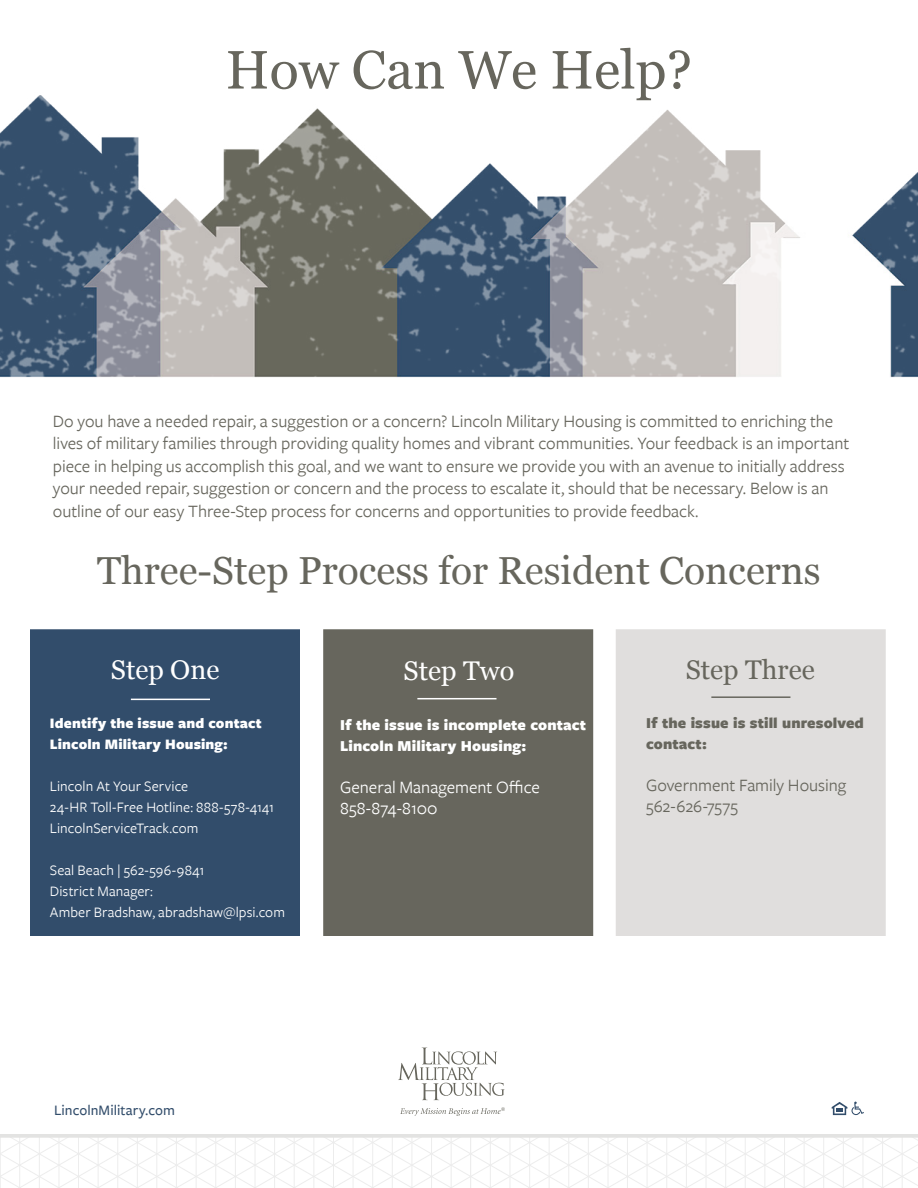
<style>
.page{position:relative;width:918px;height:1188px;background:#fff}
.page>*{position:absolute;margin:0;border:0;box-sizing:border-box;transform-origin:0 0}
.t1{font:54px "Georgia";color:#67665d}
.t2{font:39px "Georgia";color:#67665d}
.t3{font:27px "Georgia";color:#fff}
.t4{font:27px "Georgia";color:#67665d}
.t5{font:18px/22.5px "Freight Sans";color:#67665d}
.t6{font:18px "Freight Sans";color:#fff}
.t7{font:900 15.75px/21px "Freight Sans";letter-spacing:.01em;color:#fff}
.t8{font:900 15.75px/21px "Freight Sans";letter-spacing:.01em;color:#67665d}
.t9{font:15px "Freight Sans";letter-spacing:.005em;color:#fff}
.t10{font:900 15px/21px "Freight Sans";letter-spacing:.01em;color:#fff}
.t11{font:500 15px "Freight Sans";letter-spacing:.005em;color:#324d6b}
</style>
<div class="page">
<svg style="left:832px;top:1102px;width:32px;height:13px"></svg>
<svg style="left:398px;top:1048px;width:107px;height:52px"></svg>
<svg style="left:400px;top:1107px;width:105px;height:9px"></svg>
<svg style="left:0;top:1138px;width:917px;height:50px"></svg>
<hr style="left:471px;top:1138px;width:1px;height:50px;background:#cbcbcb">
<hr style="left:510px;top:1138px;width:1px;height:50px;background:#cbcbcb">
<hr style="left:549px;top:1138px;width:1px;height:50px;background:#cbcbcb">
<hr style="left:588px;top:1138px;width:1px;height:50px;background:#cbcbcb">
<hr style="left:627px;top:1138px;width:1px;height:50px;background:#cbcbcb">
<hr style="left:666px;top:1138px;width:1px;height:50px;background:#cbcbcb">
<hr style="left:784px;top:1138px;width:1px;height:50px;background:#cbcbcb">
<hr style="left:902px;top:1138px;width:1px;height:50px;background:#cbcbcb">
<hr style="left:862px;top:1138px;width:1px;height:50px;background:#cbcbcb">
<hr style="left:823px;top:1138px;width:1px;height:50px;background:#cbcbcb">
<hr style="left:706px;top:1138px;width:1px;height:50px;background:#cbcbcb">
<hr style="left:745px;top:1138px;width:1px;height:50px;background:#cbcbcb">
<hr style="left:490px;top:1138px;width:1px;height:50px;background:#cbcbcb">
<hr style="left:529px;top:1138px;width:1px;height:50px;background:#cbcbcb">
<hr style="left:568px;top:1138px;width:1px;height:50px;background:#cbcbcb">
<hr style="left:608px;top:1138px;width:1px;height:50px;background:#cbcbcb">
<hr style="left:647px;top:1138px;width:1px;height:50px;background:#cbcbcb">
<hr style="left:686px;top:1138px;width:1px;height:50px;background:#cbcbcb">
<hr style="left:804px;top:1138px;width:1px;height:50px;background:#cbcbcb">
<hr style="left:917px;top:1138px;width:1px;height:50px;background:#cbcbcb">
<hr style="left:882px;top:1138px;width:1px;height:50px;background:#cbcbcb">
<hr style="left:843px;top:1138px;width:1px;height:50px;background:#cbcbcb">
<hr style="left:725px;top:1138px;width:1px;height:50px;background:#cbcbcb">
<hr style="left:764px;top:1138px;width:1px;height:50px;background:#cbcbcb">
<hr style="left:0;top:1134px;width:918px;height:4px;background:#e3e3e2">
<div style="left:30px;top:629px;width:270px;height:307px;background:#324d6b"></div>
<div style="left:323px;top:629px;width:270px;height:307px;background:#67665d;border:2px solid #67665d"></div>
<div style="left:616px;top:629px;width:270px;height:307px;background:#e0dedd"></div>
<hr style="left:131px;top:699px;width:79px;height:1px;background:#fff">
<hr style="left:417px;top:698px;width:80px;height:1px;background:#fff">
<hr style="left:711px;top:696px;width:79px;height:2px;background:#67665d">
<img style="left:0;top:95px;width:918px;height:283px">
<p class="t1" style="left:226px;top:30px;width:468px">How Can We Help?</p>
<p class="t5" style="left:53px;top:410px;width:798px">Do you have a needed repair, a suggestion or a concern? Lincoln Military Housing is committed to enriching the lives of military families through providing quality homes and vibrant communities. Your feedback is an important piece in helping us accomplish this goal, and we want to ensure we provide you with an avenue to initially address your needed repair, suggestion or concern and the process to escalate it, should that be necessary. Below is an outline of our easy Three-Step process for concerns and opportunities to provide feedback.</p>
<p class="t2" style="left:97px;top:542px;width:725px">Three-Step Process for Resident Concerns</p>
<p class="t3" style="left:111px;top:650px;width:110px">Step One</p>
<p class="t10" style="left:50px;top:713px;width:213px">Identify the issue and contact<br>Lincoln Military Housing:</p>
<p class="t9" style="left:50px;top:778px;width:140px">Lincoln At Your Service</p>
<p class="t9" style="left:50px;top:799px;width:226px">24-HR Toll-Free Hotline: 888-578-4141</p>
<p class="t9" style="left:50px;top:820px;width:150px">LincolnServiceTrack.com</p>
<p class="t9" style="left:50px;top:862px;width:156px">Seal Beach | 562-596-9841</p>
<p class="t9" style="left:50px;top:883px;width:105px">District Manager:</p>
<p class="t9" style="left:50px;top:904px;width:237px">Amber Bradshaw, abradshaw@lpsi.com</p>
<p class="t3" style="left:404px;top:651px;width:112px">Step Two</p>
<p class="t7" style="left:340px;top:715px;width:248px">If the issue is incomplete contact<br>Lincoln Military Housing:</p>
<p class="t6" style="left:340px;top:777px;width:201px">General Management Office</p>
<p class="t6" style="left:340px;top:798px;width:99px">858-874-8100</p>
<p class="t4" style="left:686px;top:650px;width:131px">Step Three</p>
<p class="t8" style="left:646px;top:713px;width:219px">If the issue is still unresolved contact:</p>
<p class="t5" style="left:646px;top:775px;width:202px">Government Family Housing</p>
<p class="t5" style="left:646px;top:796px;width:93px">562-626-7575</p>
<p class="t11" style="left:54px;top:1102px;width:123px">LincolnMilitary.com</p>
</div>
